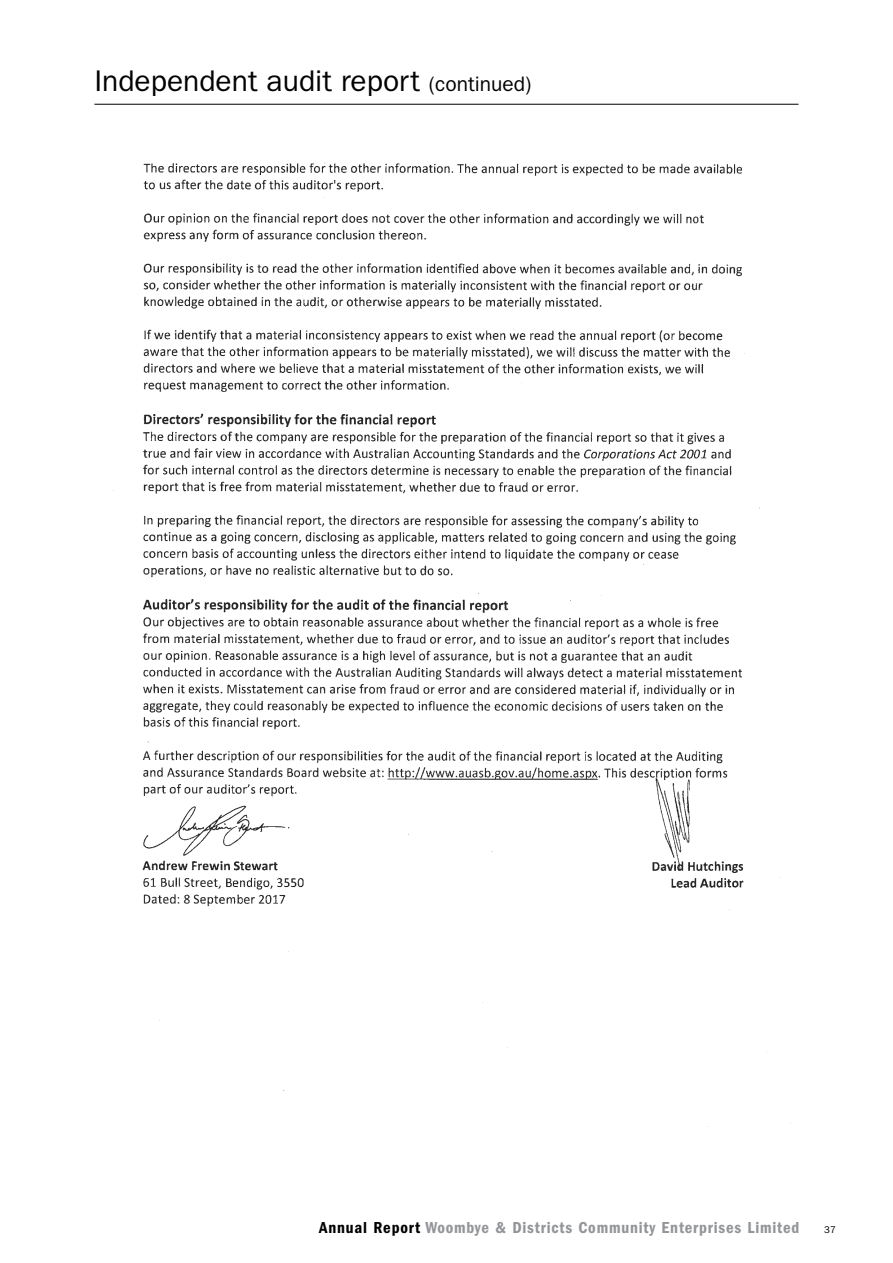
<style>
.page{position:relative;width:893px;height:1263px;background:#fff}
.page>*{position:absolute;margin:0;border:0;box-sizing:border-box;transform-origin:0 0}
.t1{font:30px "Franklin Gothic";color:#000}
.t2{font:600 condensed 16.5px "Franklin Gothic";letter-spacing:.05em;color:#939598}
.t3{font:9.75px "Franklin Gothic";color:#000}
.s1{font-size:21px}
.s2{color:#000}
</style>
<div class="page">
<hr style="left:94px;top:104px;width:704px;height:1px;background:#000">
<img style="left:112px;top:162px;width:679px;height:965px">
<h1 class="t1" style="left:94px;top:64px;width:438px">Independent audit report <span class="s1">(continued)</span></h1>
<p class="t2" style="left:319px;top:1218px;width:482px"><span class="s2">Annual Report</span> Woombye &amp; Districts Community Enterprises Limited</p>
<p class="t3" style="left:824px;top:1224px;width:13px">37</p>
</div>
